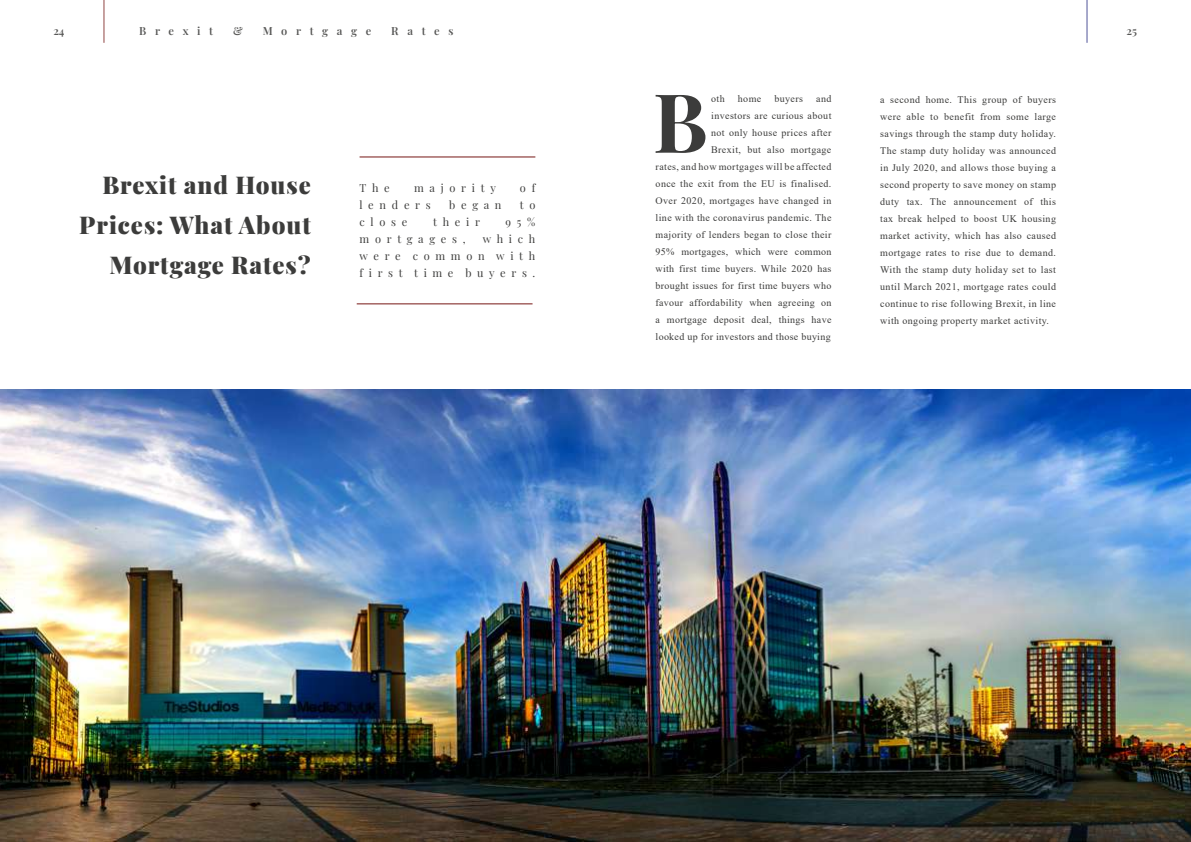
<style>
.page{position:relative;width:1191px;height:842px;background:#fff}
.page>*{position:absolute;margin:0;border:0;box-sizing:border-box;transform-origin:0 0}
.t1{font:700 81.9px "Playfair Display";color:#3c3c3b}
.t2{font:900 24px/40px "Playfair Display";letter-spacing:.04em;color:#3c3c3b;text-align:right}
.t3{font:11px/17px "Playfair Display";letter-spacing:.52em;color:#3c3c3b;text-align:justify}
.t4{font:600 11px "Playfair Display";letter-spacing:.79em;color:#575756}
.t5{font:10px/17px "Times New Roman";letter-spacing:.04em;color:#3c3c3b;text-align:right}
</style>
<div class="page">
<hr style="left:1086px;top:0;width:1px;height:43px;background:#505398">
<hr style="left:104px;top:0;width:1px;height:43px;background:#914543">
<img style="left:0;top:390px;width:1191px;height:452px">
<hr style="left:359px;top:156px;width:176px;height:1px;background:#761614">
<hr style="left:357px;top:303px;width:175px;height:1px;background:#761614">
<p class="t4" style="left:53px;top:22px;width:13px">24</p>
<p class="t4" style="left:139px;top:22px;width:75px">Brexit</p>
<p class="t4" style="left:233px;top:22px;width:11px">&amp;</p>
<p class="t4" style="left:263px;top:22px;width:110px">Mortgage</p>
<p class="t4" style="left:391px;top:22px;width:64px">Rates</p>
<p class="t4" style="left:1126px;top:22px;width:12px">25</p>
<h2 class="t2" style="left:79px;top:163px;width:233px">Brexit and House<br>Prices: What About<br>Mortgage Rates?</h2>
<p class="t3" style="left:359px;top:179px;width:32px">The</p>
<p class="t3" style="left:414px;top:179px;width:83px">majority</p>
<p class="t3" style="left:520px;top:179px;width:17px">o f</p>
<p class="t3" style="left:359px;top:196px;width:73px">lenders</p>
<p class="t3" style="left:449px;top:196px;width:54px">began</p>
<p class="t3" style="left:520px;top:196px;width:17px">t o</p>
<p class="t3" style="left:359px;top:213px;width:49px">close</p>
<p class="t3" style="left:433px;top:213px;width:48px">their</p>
<p class="t3" style="left:505px;top:213px;width:31px">95%</p>
<p class="t3" style="left:359px;top:230px;width:108px">mortgages,</p>
<p class="t3" style="left:359px;top:230px;width:177px;text-indent:123px">which were common with first time buyers.</p>
<h1 class="t1" style="left:653px;top:58px;width:57px">B</h1>
<p class="t5" style="left:711px;top:90px;width:15px">oth</p>
<p class="t5" style="left:738px;top:90px;width:25px">home</p>
<p class="t5" style="left:774px;top:90px;width:30px">buyers</p>
<p class="t5" style="left:655px;top:90px;width:177px">and<br>investors are curious about<br>not only house prices after<br>Brexit, but also mortgage<br>rates, and how mortgages will be affected once the exit from the EU is finalised.<br>Over 2020, mortgages have changed in line with the coronavirus pandemic. The majority of lenders began to close their 95% mortgages, which were common with first time buyers. While 2020 has brought issues for first time buyers who favour affordability when agreeing on a mortgage deposit deal, things have looked up for investors and those buying</p>
<p class="t5" style="left:880px;top:91px;width:177px;text-align:justify">a second home. This group of buyers were able to benefit from some large savings through the stamp duty holiday.<br>The stamp duty holiday was announced in July 2020, and allows those buying a second property to save money on stamp duty tax. The announcement of this tax break helped to boost UK housing market activity, which has also caused mortgage rates to rise due to demand.<br>With the stamp duty holiday set to last until March 2021, mortgage rates could continue to rise following Brexit, in line with ongoing property market activity.</p>
</div>
